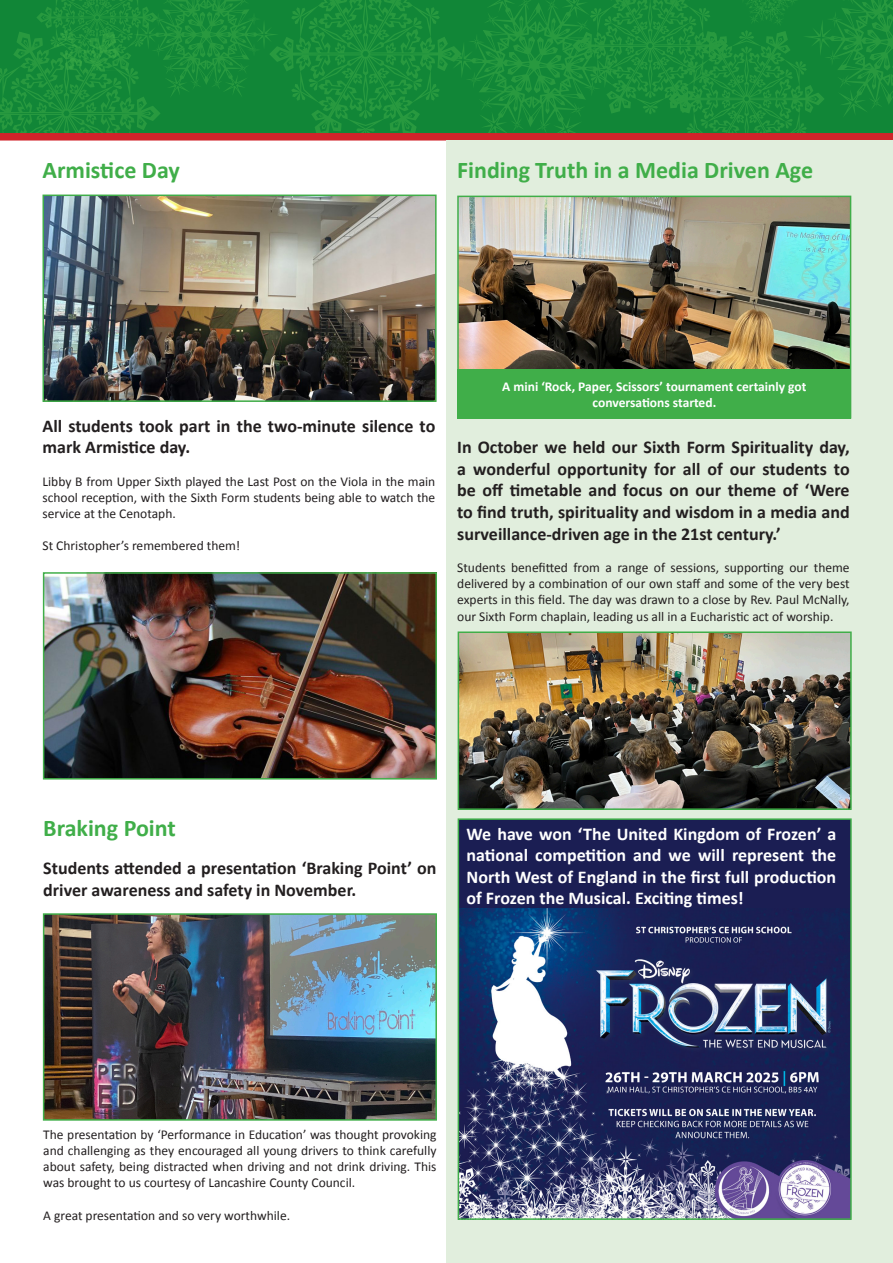
<style>
.page{position:relative;width:893px;height:1263px;background:#fff}
.page>*{position:absolute;margin:0;border:0;box-sizing:border-box;transform-origin:0 0}
.t1{font:700 24px "Calibri";color:#40ae49}
.t2{font:700 18px/21.6px "Calibri";color:#231f20}
.t3{font:700 18px/21.6px "Calibri";color:#fff;text-align:justify}
.t4{font:13.5px/16.2px "Calibri";color:#231f20;text-align:justify}
.t5{font:700 13.5px/16.2px "Calibri";color:#fff;text-align:center}
</style>
<div class="page">
<svg style="left:0;top:0;width:893px;height:141px;background:#228639"></svg>
<div style="left:447px;top:141px;width:446px;height:1122px;background:#e1eedd"></div>
<img style="left:460px;top:199px;width:388px;height:171px">
<div style="left:457px;top:196px;width:394px;height:223px;border:2px solid #40ae49"></div>
<div style="left:457px;top:370px;width:394px;height:49px;background:#40ae49"></div>
<img style="left:46px;top:198px;width:388px;height:201px">
<div style="left:43px;top:195px;width:394px;height:207px;border:2px solid #40ae49"></div>
<img style="left:46px;top:575px;width:388px;height:201px">
<div style="left:43px;top:572px;width:394px;height:207px;border:2px solid #40ae49"></div>
<img style="left:461px;top:634px;width:388px;height:173px">
<div style="left:458px;top:631px;width:394px;height:179px;border:2px solid #40ae49"></div>
<img style="left:46px;top:916px;width:388px;height:202px">
<div style="left:43px;top:913px;width:394px;height:208px;border:2px solid #40ae49"></div>
<div style="left:458px;top:819px;width:393px;height:400px;background:#1b1e53"></div>
<img style="left:461px;top:909px;width:388px;height:308px">
<div style="left:458px;top:818px;width:394px;height:402px;border:2px solid #40ae49"></div>
<h1 class="t1" style="left:43px;top:153px;width:139px">Armistice Day</h1>
<h1 class="t1" style="left:457px;top:153px;width:357px">Finding Truth in a Media Driven Age</h1>
<h2 class="t2" style="left:43px;top:414px;width:394px">All students took part in the two-minute silence to mark Armistice day.</h2>
<p class="t4" style="left:43px;top:473px;width:394px">Libby B from Upper Sixth played the Last Post on the Viola in the main school reception, with the Sixth Form students being able to watch the service at the Cenotaph.</p>
<p class="t4" style="left:43px;top:537px;width:199px">St Christopher’s remembered them!</p>
<p class="t5" style="left:502px;top:378px;width:306px">A mini ‘Rock, Paper, Scissors’ tournament certainly got conversations started.</p>
<p class="t2" style="left:457px;top:436px;width:394px;text-align:justify">In October we held our Sixth Form Spirituality day, a wonderful opportunity for all of our students to be off timetable and focus on our theme of ‘Were to find truth, spirituality and wisdom in a media and surveillance-driven age in the 21st century.’</p>
<p class="t4" style="left:457px;top:559px;width:394px">Students benefitted from a range of sessions, supporting our theme delivered by a combination of our own staff and some of the very best experts in this field. The day was drawn to a close by Rev. Paul McNally, our Sixth Form chaplain, leading us all in a Eucharistic act of worship.</p>
<h1 class="t1" style="left:43px;top:811px;width:134px">Braking Point</h1>
<h2 class="t2" style="left:43px;top:857px;width:395px">Students attended a presentation ‘Braking Point’ on driver awareness and safety in November.</h2>
<h2 class="t3" style="left:466px;top:822px;width:371px">We have won ‘The United Kingdom of Frozen’ a national competition and we will represent the North West of England in the first full production of Frozen the Musical. Exciting times!</h2>
<p class="t4" style="left:43px;top:1126px;width:395px">The presentation by ‘Performance in Education’ was thought provoking and challenging as they encouraged all young drivers to think carefully about safety, being distracted when driving and not drink driving. This was brought to us courtesy of Lancashire County Council.</p>
<p class="t4" style="left:43px;top:1207px;width:248px">A great presentation and so very worthwhile.</p>
</div>
